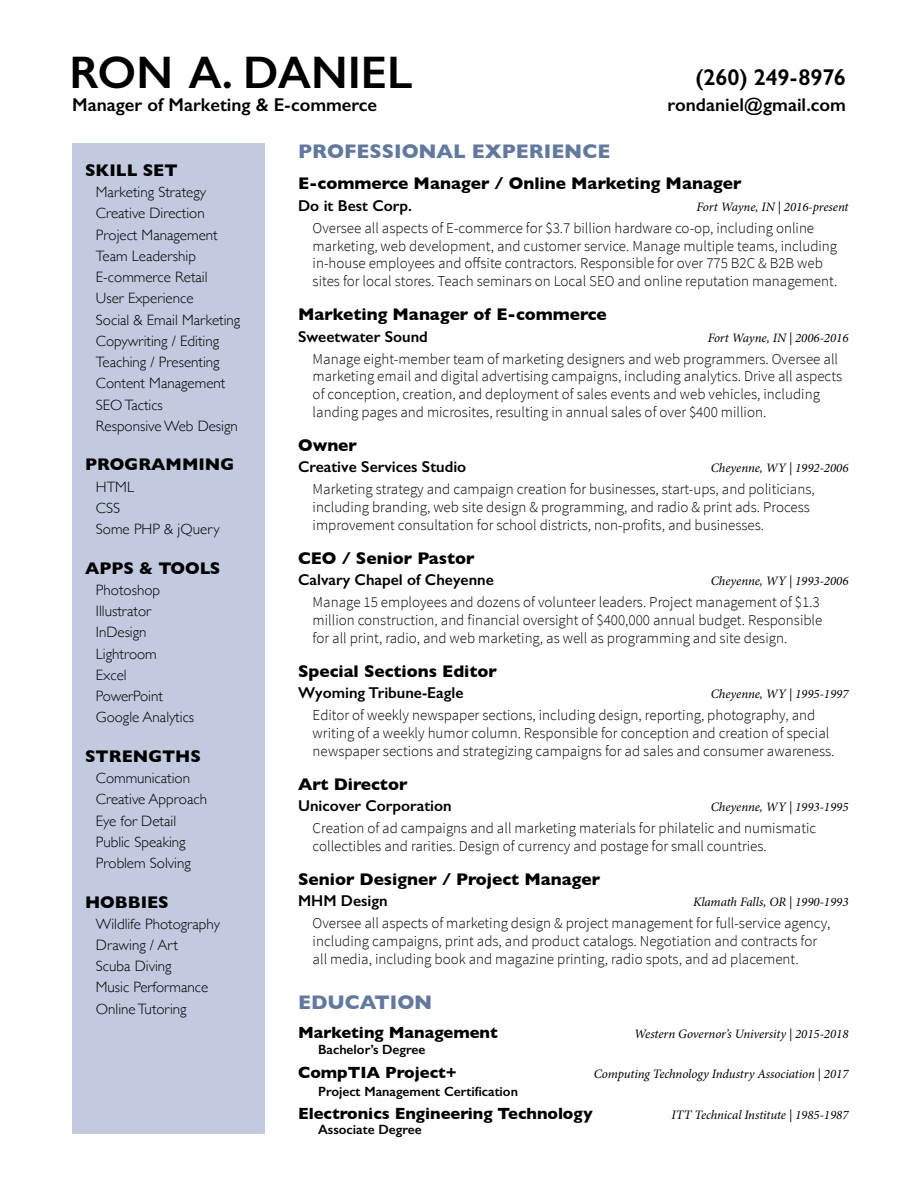
<style>
.page{position:relative;width:918px;height:1188px;background:#fff}
.page>*{position:absolute;margin:0;border:0;box-sizing:border-box;transform-origin:0 0}
.t1{font:600 45.9px "Gill Sans";color:#000}
.t2{font:600 22.95px "Gill Sans";letter-spacing:-.01em;color:#000}
.t3{font:700 20.1px "Gill Sans";color:#6179a1}
.t4{font:600 18.6px "Gill Sans";color:#000}
.t5{font:700 17.25px "Gill Sans";color:#000}
.t6{font:700 16.5px "Gill Sans";color:#000}
.t7{font:600 15.75px "Gill Sans";color:#000}
.t8{font:300 15px/17.7px "Source Sans Pro";color:#000}
.t9{font:300 15px/21.3px "Gill Sans";color:#000}
.t10{font:600 13.5px "Gill Sans";color:#000}
.t11{font:italic 12.9px "Minion Pro";letter-spacing:-.005em;color:#000}
</style>
<div class="page">
<div style="left:72px;top:144px;width:193px;height:990px;background:#c1cadf"></div>
<h1 class="t1" style="left:69px;top:45px;width:345px">RON A. DANIEL</h1>
<p class="t4" style="left:72px;top:94px;width:306px">Manager of Marketing &amp; E-commerce</p>
<h2 class="t2" style="left:695px;top:63px;width:152px">(260) 249-8976</h2>
<p class="t4" style="left:667px;top:94px;width:180px">rondaniel@gmail.com</p>
<p class="t5" style="left:85px;top:156px;width:94px">SKILL SET</p>
<p class="t9" style="left:96px;top:181px;width:146px">Marketing Strategy<br>Creative Direction<br>Project Management<br>Team Leadership<br>E-commerce Retail<br>User Experience<br>Social &amp; Email Marketing<br>Copywriting / Editing<br>Teaching / Presenting<br>Content Management<br>SEO Tactics<br>Responsive Web Design</p>
<p class="t5" style="left:85px;top:451px;width:151px">PROGRAMMING</p>
<p class="t9" style="left:96px;top:475px;width:125px">HTML<br>CSS<br>Some PHP &amp; jQuery</p>
<p class="t5" style="left:85px;top:554px;width:137px">APPS &amp; TOOLS</p>
<p class="t9" style="left:96px;top:579px;width:100px">Photoshop<br>Illustrator<br>InDesign<br>Lightroom<br>Excel<br>PowerPoint<br>Google Analytics</p>
<p class="t5" style="left:85px;top:742px;width:117px">STRENGTHS</p>
<p class="t9" style="left:96px;top:767px;width:113px">Communication<br>Creative Approach<br>Eye for Detail<br>Public Speaking<br>Problem Solving</p>
<p class="t5" style="left:85px;top:888px;width:85px">HOBBIES</p>
<p class="t9" style="left:96px;top:912px;width:126px">Wildlife Photography<br>Drawing / Art<br>Scuba Diving<br>Music Performance<br>Online Tutoring</p>
<h3 class="t3" style="left:298px;top:136px;width:314px">PROFESSIONAL EXPERIENCE</h3>
<p class="t5" style="left:298px;top:170px;width:445px">E-commerce Manager / Online Marketing Manager</p>
<p class="t7" style="left:298px;top:196px;width:115px">Do it Best Corp.</p>
<p class="t11" style="left:697px;top:198px;width:154px">Fort Wayne, IN | 2016-present</p>
<p class="t8" style="left:313px;top:219px;width:526px">Oversee all aspects of E-commerce for $3.7 billion hardware co-op, including online marketing, web development, and customer service. Manage multiple teams, including in-house employees and offsite contractors. Responsible for over 775 B2C &amp; B2B web sites for local stores. Teach seminars on Local SEO and online reputation management.</p>
<p class="t5" style="left:298px;top:301px;width:310px">Marketing Manager of E-commerce</p>
<p class="t7" style="left:298px;top:327px;width:131px">Sweetwater Sound</p>
<p class="t11" style="left:708px;top:329px;width:142px">Fort Wayne, IN | 2006-2016</p>
<p class="t8" style="left:313px;top:350px;width:531px">Manage eight-member team of marketing designers and web programmers. Oversee all marketing email and digital advertising campaigns, including analytics. Drive all aspects of conception, creation, and deployment of sales events and web vehicles, including landing pages and microsites, resulting in annual sales of over $400 million.</p>
<p class="t5" style="left:298px;top:431px;width:60px">Owner</p>
<p class="t7" style="left:298px;top:457px;width:170px">Creative Services Studio</p>
<p class="t11" style="left:711px;top:459px;width:139px">Cheyenne, WY | 1992-2006</p>
<p class="t8" style="left:313px;top:481px;width:504px">Marketing strategy and campaign creation for businesses, start-ups, and politicians, including branding, web site design &amp; programming, and radio &amp; print ads. Process improvement consultation for school districts, non-profits, and businesses.</p>
<p class="t5" style="left:298px;top:544px;width:178px">CEO / Senior Pastor</p>
<p class="t7" style="left:298px;top:570px;width:197px">Calvary Chapel of Cheyenne</p>
<p class="t11" style="left:711px;top:572px;width:139px">Cheyenne, WY | 1993-2006</p>
<p class="t8" style="left:313px;top:593px;width:511px">Manage 15 employees and dozens of volunteer leaders. Project management of $1.3 million construction, and financial oversight of $400,000 annual budget. Responsible for all print, radio, and web marketing, as well as programming and site design.</p>
<p class="t5" style="left:298px;top:657px;width:201px">Special Sections Editor</p>
<p class="t7" style="left:298px;top:683px;width:167px">Wyoming Tribune-Eagle</p>
<p class="t11" style="left:711px;top:685px;width:139px">Cheyenne, WY | 1995-1997</p>
<p class="t8" style="left:313px;top:706px;width:523px">Editor of weekly newspaper sections, including design, reporting, photography, and writing of a weekly humor column. Responsible for conception and creation of special newspaper sections and strategizing campaigns for ad sales and consumer awareness.</p>
<p class="t5" style="left:298px;top:770px;width:111px">Art Director</p>
<p class="t7" style="left:298px;top:796px;width:155px">Unicover Corporation</p>
<p class="t11" style="left:711px;top:798px;width:139px">Cheyenne, WY | 1993-1995</p>
<p class="t8" style="left:313px;top:819px;width:505px">Creation of ad campaigns and all marketing materials for philatelic and numismatic collectibles and rarities. Design of currency and postage for small countries.</p>
<p class="t5" style="left:298px;top:865px;width:304px">Senior Designer / Project Manager</p>
<p class="t7" style="left:298px;top:891px;width:91px">MHM Design</p>
<p class="t11" style="left:693px;top:893px;width:157px">Klamath Falls, OR | 1990-1993</p>
<p class="t8" style="left:313px;top:915px;width:519px">Oversee all aspects of marketing design &amp; project management for full-service agency, including campaigns, print ads, and product catalogs. Negotiation and contracts for all media, including book and magazine printing, radio spots, and ad placement.</p>
<h3 class="t3" style="left:298px;top:986px;width:136px">EDUCATION</h3>
<p class="t6" style="left:298px;top:1019px;width:201px">Marketing Management</p>
<p class="t11" style="left:634px;top:1025px;width:216px">Western Governor’s University | 2015-2018</p>
<p class="t10" style="left:318px;top:1041px;width:109px">Bachelor’s Degree</p>
<p class="t6" style="left:298px;top:1059px;width:160px">CompTIA Project+</p>
<p class="t11" style="left:594px;top:1065px;width:256px">Computing Technology Industry Association | 2017</p>
<p class="t10" style="left:318px;top:1083px;width:201px">Project Management Certification</p>
<p class="t6" style="left:298px;top:1100px;width:296px">Electronics Engineering Technology</p>
<p class="t11" style="left:671px;top:1106px;width:179px">ITT Technical Institute | 1985-1987</p>
<p class="t10" style="left:318px;top:1121px;width:105px">Associate Degree</p>
</div>
